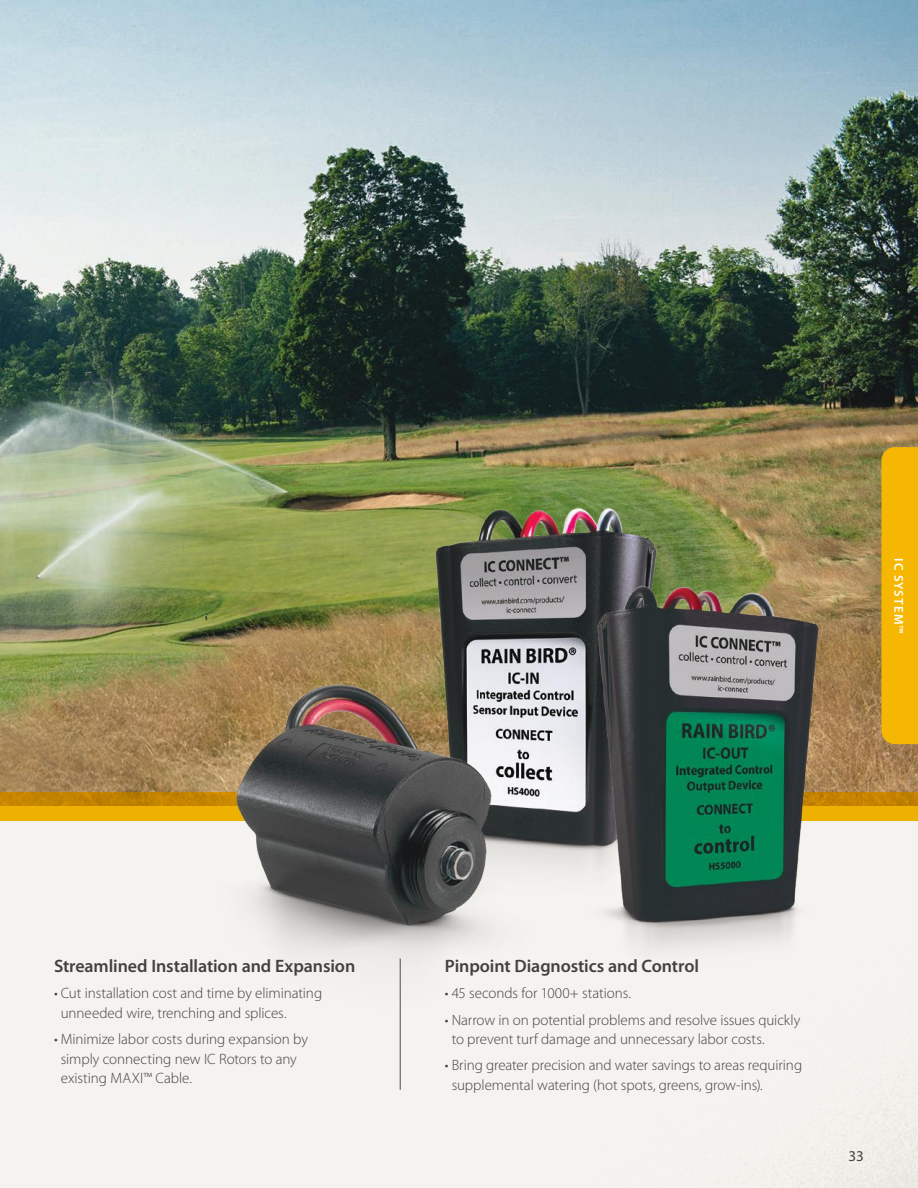
<style>
.page{position:relative;width:918px;height:1188px;background:#fff}
.page>*{position:absolute;margin:0;border:0;box-sizing:border-box;transform-origin:0 0}
.t1{font:600 18px "Myriad Pro";letter-spacing:-.005em;color:#444041}
.t2{font:300 15px/19.5px "Myriad Pro";letter-spacing:-.005em;color:#444041}
.t3{font:15px "Myriad Pro";color:#444041}
.t4{font:600 12.75px "Myriad Pro";letter-spacing:.09em;color:#fff}
</style>
<div class="page">
<img style="left:0;top:0;width:918px;height:1188px">
<svg style="left:0;top:792px;width:918px;height:29px;fill:#eeb101"></svg>
<img style="left:424px;top:489px;width:245px;height:419px">
<img style="left:586px;top:568px;width:245px;height:412px">
<img style="left:173px;top:620px;width:403px;height:391px">
<hr style="left:400px;top:958px;width:1px;height:132px;background:#4e4b4c">
<div style="left:881px;top:447px;width:37px;height:297px;background:#f5b702"></div>
<p class="t4" style="left:906px;top:558px;width:77px;rotate:90deg">IC SYSTEM™</p>
<p class="t1" style="left:54px;top:956px;width:303px">Streamlined Installation and Expansion</p>
<p class="t2" style="left:61px;top:984px;width:263px;text-indent:-7px">• Cut installation cost and time by eliminating unneeded wire, trenching and splices.</p>
<p class="t2" style="left:61px;top:1030px;width:249px;text-indent:-7px">• Minimize labor costs during expansion by simply connecting new IC Rotors to any existing MAXI™ Cable.</p>
<p class="t1" style="left:445px;top:956px;width:256px">Pinpoint Diagnostics and Control</p>
<p class="t2" style="left:445px;top:984px;width:188px">• 45 seconds for 1000+ stations.</p>
<p class="t2" style="left:452px;top:1010px;width:350px;text-indent:-7px">• Narrow in on potential problems and resolve issues quickly to prevent turf damage and unnecessary labor costs.</p>
<p class="t2" style="left:452px;top:1056px;width:352px;text-indent:-7px">• Bring greater precision and water savings to areas requiring supplemental watering (hot spots, greens, grow‑ins).</p>
<p class="t3" style="left:849px;top:1148px;width:17px">33</p>
</div>
